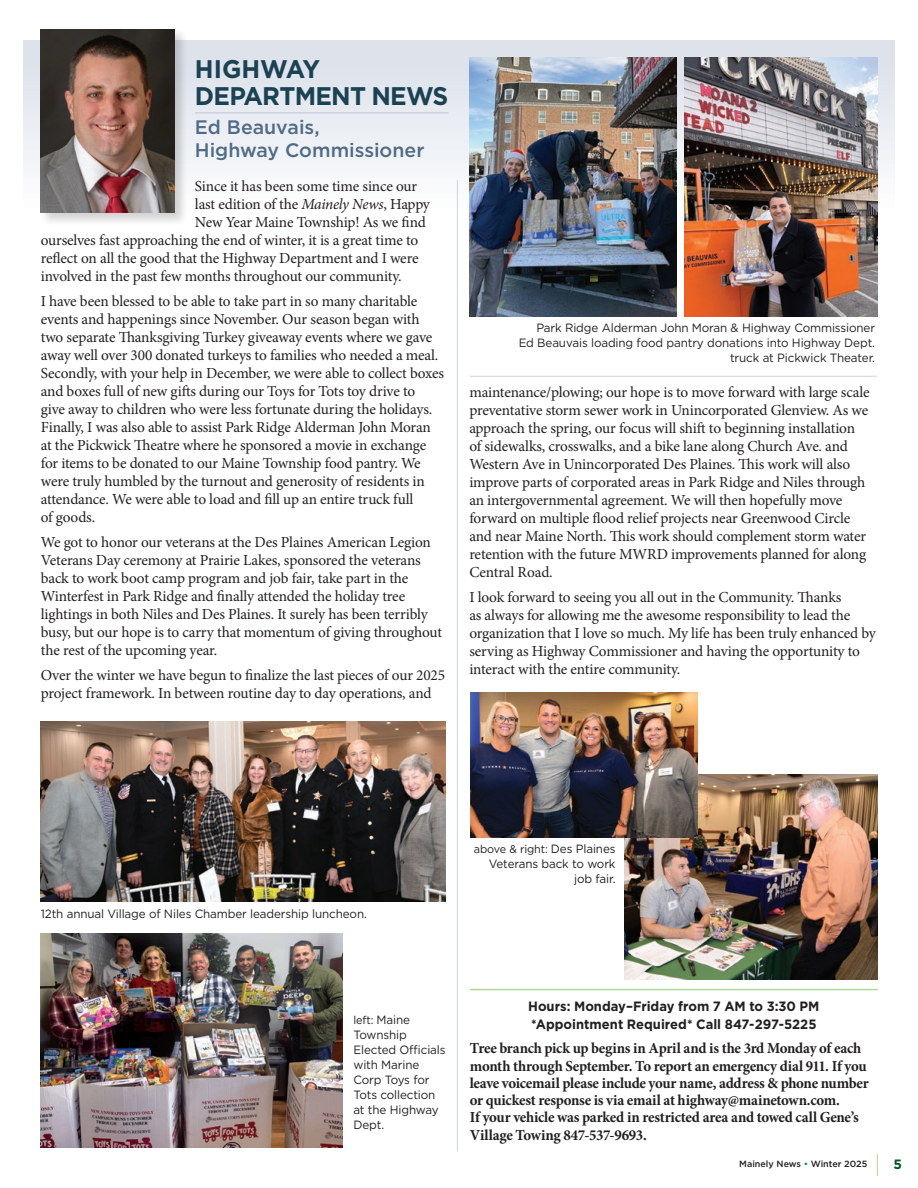
<style>
.page{position:relative;width:918px;height:1188px;background:#fff}
.page>*{position:absolute;margin:0;border:0;box-sizing:border-box;transform-origin:0 0}
.NEW_Caption_-_Gotham{font:700 25.5px/27px "Gotham";letter-spacing:-.03em;color:#1b4253}
.Byline_-_NEW{font:500 19.5px "Gotham";color:#506b85}
.t1{font:15.3px/18px "Minion Pro";letter-spacing:-.015em;color:#231f20}
.body_extra_small_-_H{font:700 15.3px/17.2px "Minion Pro";letter-spacing:-.02em;color:#231f20}
.Body_-_new{font:700 13.5px/18px "Gotham";color:#231f20;scale:.96 1}
.t2{font:700 13.5px "Gotham";color:#005625}
.NEW_Caption_-_Gotham-2{font:12px/15px "Gotham";letter-spacing:-.01em;color:#231f20;text-align:right}
.NEW_Caption_-_Gotham-3{font:11.25px "Gotham";letter-spacing:-.01em;color:#231f20}
.t3{font:500 9px "Gotham";color:#231f20}
.s1{font-style:italic}
.s2{font-size:12px}
.s3{color:#0083a9}
</style>
<div class="page">
<svg style="left:877px;top:1154px;width:1px;height:22px"></svg>
<div style="left:23px;top:40px;width:872px;height:169px;background:linear-gradient(to bottom,#d9dee9,#fdfdfe)"></div>
<img style="left:624px;top:774px;width:254px;height:205px">
<img style="left:471px;top:693px;width:227px;height:145px">
<hr style="left:195px;top:112px;width:253px;height:1px;background:#c1c9da">
<div style="left:39px;top:28px;width:149px;height:198px;background:#231f20;opacity:.2"></div>
<img style="left:41px;top:29px;width:134px;height:184px">
<hr style="left:457px;top:180px;width:1px;height:971px;background:#cfd5e3">
<hr style="left:470px;top:989px;width:408px;height:1px;background:#b3d692">
<img style="left:41px;top:721px;width:404px;height:181px">
<img style="left:469px;top:58px;width:208px;height:259px">
<img style="left:684px;top:58px;width:194px;height:259px">
<hr style="left:470px;top:376px;width:407px;height:1px;background:#cfd5e3">
<img style="left:40px;top:933px;width:302px;height:214px">
<p class="NEW_Caption_-_Gotham" style="left:195px;top:55px;width:255px">HIGHWAY<br>DEPARTMENT NEWS</p>
<p class="Byline_-_NEW" style="left:195px;top:114px;width:126px">Ed Beauvais,</p>
<p class="Byline_-_NEW" style="left:195px;top:137px;width:231px">Highway Commissioner</p>
<p class="t1" style="left:195px;top:177px;width:224px">Since it has been some time since our</p>
<p class="t1" style="left:195px;top:195px;width:237px">last edition of the <span class="s1">Mainely News</span>, Happy</p>
<p class="t1" style="left:195px;top:213px;width:232px">New Year Maine Township! As we find</p>
<p class="t1" style="left:41px;top:231px;width:379px">ourselves fast approaching the end of winter, it is a great time to</p>
<p class="t1" style="left:41px;top:249px;width:379px">reflect on all the good that the Highway Department and I were</p>
<p class="t1" style="left:41px;top:267px;width:362px">involved in the past few months throughout our community.</p>
<p class="t1" style="left:41px;top:292px;width:405px">I have been blessed to be able to take part in so many charitable events and happenings since November. Our season began with two separate Thanksgiving Turkey giveaway events where we gave away well over 300 donated turkeys to families who needed a meal.<br>Secondly, with your help in December, we were able to collect boxes and boxes full of new gifts during our Toys for Tots toy drive to<br>give away to children who were less fortunate during the holidays.<br>Finally, I was also able to assist Park Ridge Alderman John Moran at the Pickwick Theatre where he sponsored a movie in exchange for items to be donated to our Maine Township food pantry. We were truly humbled by the turnout and generosity of residents in attendance. We were able to load and fill up an entire truck full<br>of goods.</p>
<p class="t1" style="left:41px;top:533px;width:403px">We got to honor our veterans at the Des Plaines American Legion Veterans Day ceremony at Prairie Lakes, sponsored the veterans back to work boot camp program and job fair, take part in the Winterfest in Park Ridge and finally attended the holiday tree lightings in both Niles and Des Plaines. It surely has been terribly busy, but our hope is to carry that momentum of giving throughout the rest of the upcoming year.</p>
<p class="t1" style="left:41px;top:666px;width:406px">Over the winter we have begun to finalize the last pieces of our 2025 project framework. In between routine day to day operations, and</p>
<p class="NEW_Caption_-_Gotham-2" style="left:519px;top:320px;width:358px">Park Ridge Alderman John Moran &amp; Highway Commissioner<br>Ed Beauvais loading food pantry donations into Highway Dept. truck at Pickwick Theater.</p>
<p class="t1" style="left:469px;top:383px;width:402px">maintenance/plowing; our hope is to move forward with large scale preventative storm sewer work in Unincorporated Glenview. As we approach the spring, our focus will shift to beginning installation of sidewalks, crosswalks, and a bike lane along Church Ave. and Western Ave in Unincorporated Des Plaines. This work will also improve parts of corporated areas in Park Ridge and Niles through an intergovernmental agreement. We will then hopefully move forward on multiple flood relief projects near Greenwood Circle and near Maine North. This work should complement storm water retention with the future MWRD improvements planned for along Central Road.</p>
<p class="t1" style="left:469px;top:588px;width:408px">I look forward to seeing you all out in the Community. Thanks<br>as always for allowing me the awesome responsibility to lead the organization that I love so much. My life has been truly enhanced by serving as Highway Commissioner and having the opportunity to interact with the entire community.</p>
<p class="NEW_Caption_-_Gotham-2" style="left:41px;top:906px;width:328px">12th annual Village of Niles Chamber leadership luncheon.</p>
<p class="NEW_Caption_-_Gotham-3" style="left:474px;top:842px;width:143px">above &amp; right: <span class="s2">Des Plaines</span></p>
<p class="NEW_Caption_-_Gotham-2" style="left:489px;top:856px;width:128px">Veterans back to work job fair.</p>
<p class="NEW_Caption_-_Gotham-3" style="left:353px;top:1013px;width:58px">left: <span class="s2">Maine</span></p>
<p class="NEW_Caption_-_Gotham-2" style="left:353px;top:1027px;width:94px;text-align:left">Township<br>Elected Officials with Marine<br>Corp Toys for<br>Tots collection at the Highway<br>Dept.</p>
<p class="Body_-_new" style="left:528px;top:997px;width:305px">Hours: Monday–Friday from 7 AM to 3:30 PM *Appointment Required* Call 847-297-5225</p>
<p class="body_extra_small_-_H" style="left:470px;top:1040px;width:400px">Tree branch pick up begins in April and is the 3rd Monday of each month through September. To report an emergency dial 911. If you leave voicemail please include your name, address &amp; phone number or quickest response is via email at highway@mainetown.com.<br>If your vehicle was parked in restricted area and towed call Gene’s Village Towing 847-537-9693.</p>
<p class="t3" style="left:739px;top:1158px;width:130px">Mainely News <span class="s3">•</span> Winter 2025</p>
<p class="t2" style="left:893px;top:1155px;width:10px">5</p>
</div>
